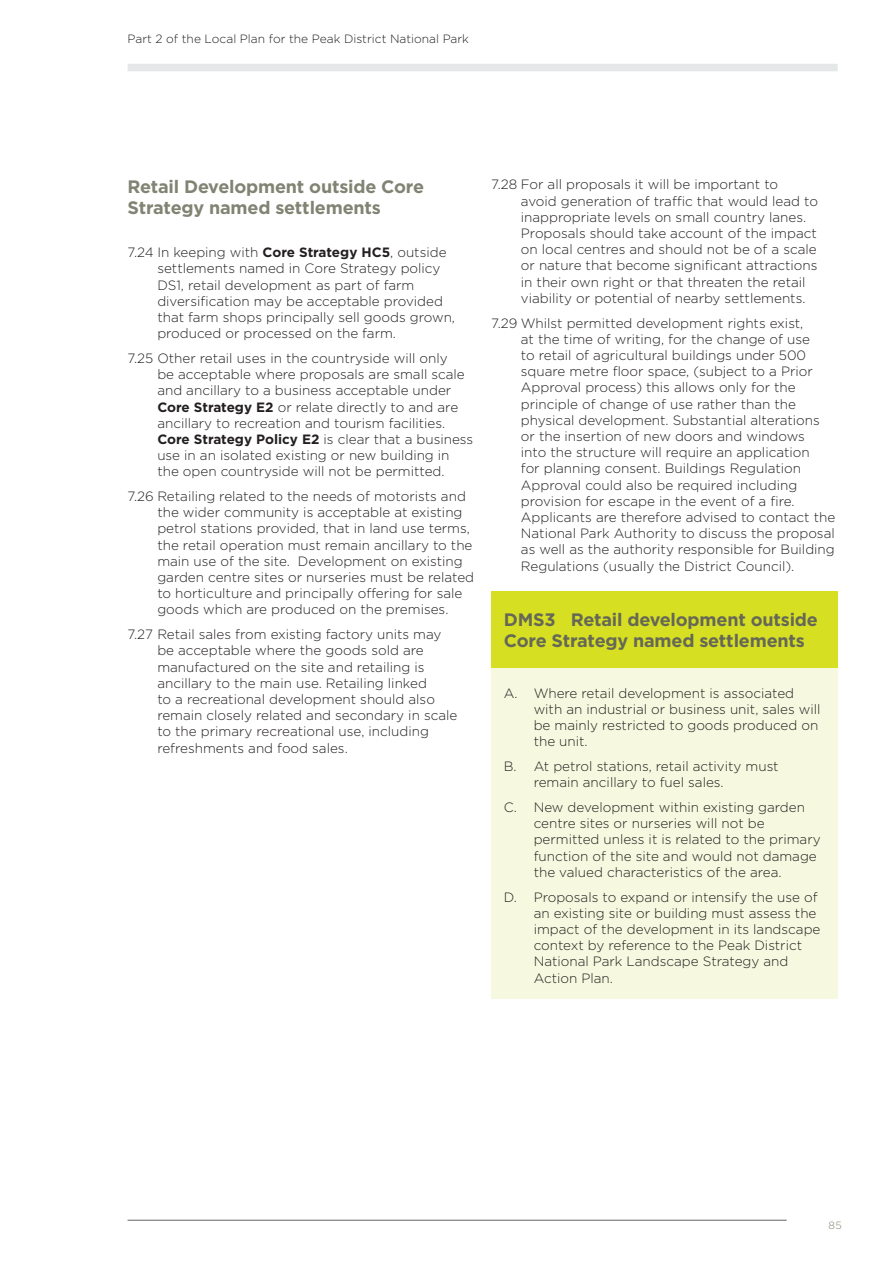
<style>
.page{position:relative;width:893px;height:1263px;background:#fff}
.page>*{position:absolute;margin:0;border:0;box-sizing:border-box;transform-origin:0 0}
.t1{font:700 18px/21px "Gotham";letter-spacing:-.01em;color:#666857}
.t2{font:700 18px/21px "Gotham";letter-spacing:-.01em;color:#818373}
.t3{font:300 13.5px/16.2px "Gotham";color:#231f20}
.t4{font:300 12px "Gotham";color:#231f20}
.t5{font:300 10.5px "Gotham";color:#818373}
.s1{font-weight:700}
</style>
<div class="page">
<div style="left:491px;top:591px;width:347px;height:77px;background:#d6df21"></div>
<div style="left:491px;top:668px;width:347px;height:331px;background:#f6f9df"></div>
<hr style="left:128px;top:1220px;width:659px;height:1px;background:#636366">
<div style="left:128px;top:64px;width:710px;height:7px;background:#e6e7e9"></div>
<p class="t4" style="left:128px;top:31px;width:343px">Part 2 of the Local Plan for the Peak District National Park</p>
<h1 class="t2" style="left:128px;top:176px;width:298px">Retail Development outside Core<br>Strategy named settlements</h1>
<p class="t3" style="left:157px;top:244px;width:299px;text-indent:-30px">7.24 In keeping with <span class="s1">Core Strategy HC5</span>, outside settlements named in Core Strategy policy DS1, retail development as part of farm diversification may be acceptable provided that farm shops principally sell goods grown, produced or processed on the farm.</p>
<p class="t3" style="left:157px;top:350px;width:317px;text-indent:-30px">7.25 Other retail uses in the countryside will only<br>be acceptable where proposals are small scale and ancillary to a business acceptable under <span class="s1">Core Strategy E2</span> or relate directly to and are ancillary to recreation and tourism facilities.<br><span class="s1">Core Strategy Policy E2</span> is clear that a business use in an isolated existing or new building in the open countryside will not be permitted.</p>
<p class="t3" style="left:157px;top:488px;width:318px;text-indent:-30px">7.26 Retailing related to the needs of motorists and the wider community is acceptable at existing petrol stations provided, that in land use terms, the retail operation must remain ancillary to the main use of the site. Development on existing garden centre sites or nurseries must be related to horticulture and principally offering for sale goods which are produced on the premises.</p>
<p class="t3" style="left:157px;top:626px;width:302px;text-indent:-30px">7.27 Retail sales from existing factory units may be acceptable where the goods sold are manufactured on the site and retailing is ancillary to the main use. Retailing linked<br>to a recreational development should also remain closely related and secondary in scale to the primary recreational use, including refreshments and food sales.</p>
<p class="t3" style="left:521px;top:176px;width:299px;text-indent:-30px">7.28 For all proposals it will be important to<br>avoid generation of traffic that would lead to inappropriate levels on small country lanes.<br>Proposals should take account of the impact on local centres and should not be of a scale or nature that become significant attractions in their own right or that threaten the retail viability or potential of nearby settlements.</p>
<p class="t3" style="left:521px;top:314px;width:316px;text-indent:-30px">7.29 Whilst permitted development rights exist,<br>at the time of writing, for the change of use<br>to retail of agricultural buildings under 500 square metre floor space, (subject to a Prior Approval process) this allows only for the principle of change of use rather than the physical development. Substantial alterations or the insertion of new doors and windows<br>into the structure will require an application<br>for planning consent. Buildings Regulation Approval could also be required including provision for escape in the event of a fire.<br>Applicants are therefore advised to contact the National Park Authority to discuss the proposal as well as the authority responsible for Building Regulations (usually the District Council).</p>
<h1 class="t1" style="left:504px;top:609px;width:315px">DMS3 Retail development outside<br>Core Strategy named settlements</h1>
<p class="t3" style="left:534px;top:684px;width:288px;text-indent:-30px">A. Where retail development is associated with an industrial or business unit, sales will be mainly restricted to goods produced on the unit.</p>
<p class="t3" style="left:534px;top:758px;width:246px;text-indent:-30px">B. At petrol stations, retail activity must remain ancillary to fuel sales.</p>
<p class="t3" style="left:534px;top:799px;width:289px;text-indent:-30px">C. New development within existing garden centre sites or nurseries will not be permitted unless it is related to the primary function of the site and would not damage the valued characteristics of the area.</p>
<p class="t3" style="left:534px;top:888px;width:288px;text-indent:-30px">D. Proposals to expand or intensify the use of an existing site or building must assess the impact of the development in its landscape context by reference to the Peak District National Park Landscape Strategy and Action Plan.</p>
<p class="t5" style="left:829px;top:1218px;width:15px">85</p>
</div>
